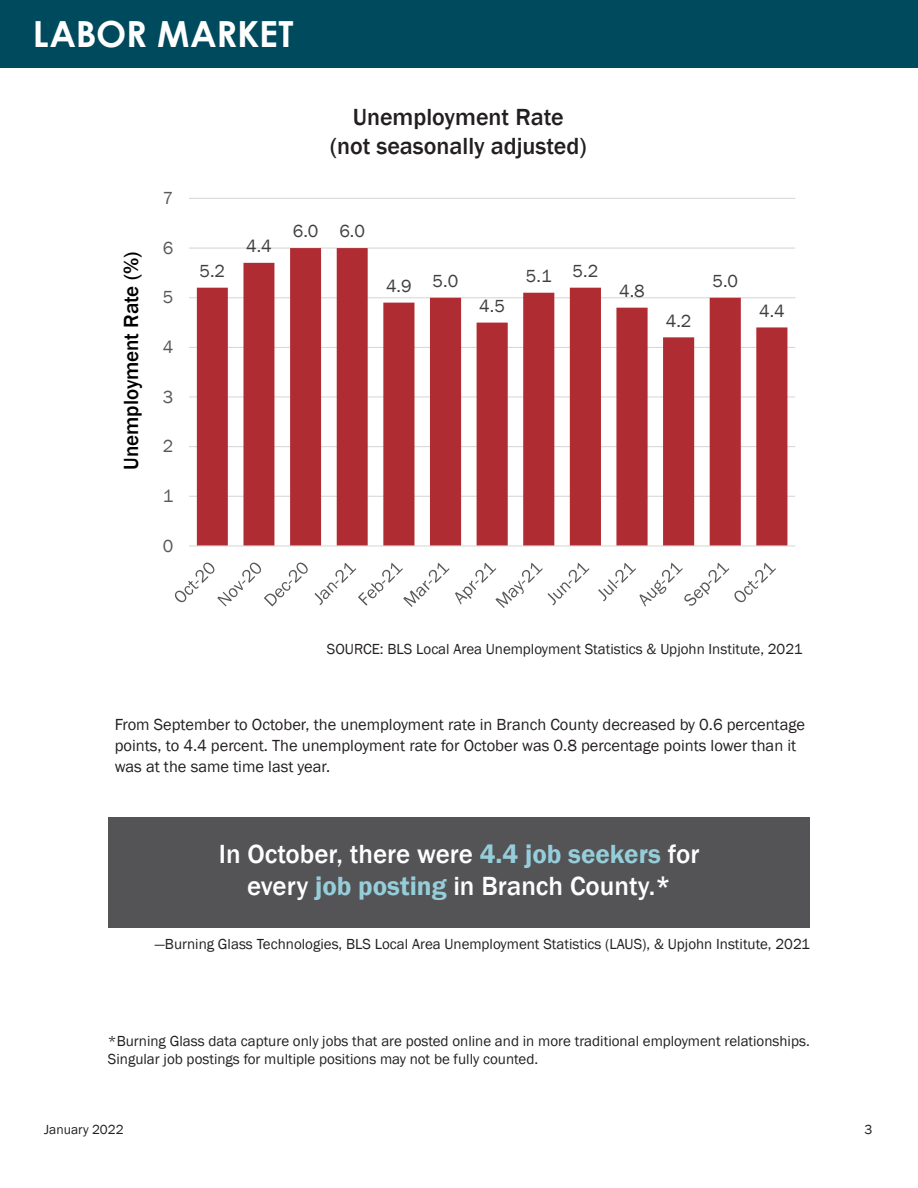
<style>
.page{position:relative;width:918px;height:1188px;background:#fff}
.page>*{position:absolute;margin:0;border:0;box-sizing:border-box;transform-origin:0 0}
.t1{font:700 36px "Century Gothic";letter-spacing:-.005em;color:#fff}
.t2{font:500 27px "Franklin Gothic";color:#fff}
.t3{font:500 24px "Franklin Gothic";color:#231f20}
.t4{font:500 21px "Franklin Gothic";letter-spacing:-.005em;color:#000}
.t5{font:18px "Franklin Gothic";color:#404040}
.t6{font:18px "Franklin Gothic";color:#595959}
.Paragraph_Style_1{font:16.5px/21px "Franklin Gothic";color:#231f20}
.t7{font:15px/18px "Franklin Gothic";color:#231f20}
.t8{font:13.5px "Franklin Gothic";color:#231f20}
.s1{font-weight:600;color:#95ceda}
</style>
<div class="page">
<div style="left:108px;top:817px;width:702px;height:110px;background:#545355"></div>
<div style="left:0;top:0;width:918px;height:68px;background:#004a5e"></div>
<hr style="left:189px;top:496px;width:606px;height:1px;background:#d9d9d9">
<hr style="left:189px;top:446px;width:606px;height:1px;background:#d9d9d9">
<hr style="left:189px;top:396px;width:606px;height:1px;background:#d9d9d9">
<hr style="left:189px;top:347px;width:606px;height:1px;background:#d9d9d9">
<hr style="left:189px;top:297px;width:606px;height:1px;background:#d9d9d9">
<hr style="left:189px;top:248px;width:606px;height:1px;background:#d9d9d9">
<hr style="left:189px;top:198px;width:606px;height:1px;background:#d9d9d9">
<svg style="left:197px;top:248px;width:590px;height:297px;fill:#af2c32"></svg>
<hr style="left:189px;top:545px;width:606px;height:2px;background:#d9d9d9">
<svg style="left:175px;top:562px;width:133px;height:45px"></svg>
<svg style="left:314px;top:563px;width:275px;height:45px"></svg>
<svg style="left:598px;top:563px;width:178px;height:44px"></svg>
<p class="t1" style="left:33px;top:6px;width:262px">LABOR MARKET</p>
<p class="t6" style="left:163px;top:187px;width:12px">7</p>
<p class="t3" style="left:353px;top:102px;width:212px">Unemployment Rate</p>
<p class="t3" style="left:330px;top:131px;width:258px">(not seasonally adjusted)</p>
<p class="t4" style="left:118px;top:470px;width:220px;rotate:-90deg">Unemployment Rate (%)</p>
<p class="t6" style="left:163px;top:236px;width:12px">6</p>
<p class="t6" style="left:163px;top:286px;width:12px">5</p>
<p class="t6" style="left:163px;top:336px;width:12px">4</p>
<p class="t6" style="left:163px;top:385px;width:12px">3</p>
<p class="t6" style="left:163px;top:435px;width:12px">2</p>
<p class="t6" style="left:163px;top:485px;width:12px">1</p>
<p class="t6" style="left:163px;top:534px;width:12px">0</p>
<p class="t5" style="left:199px;top:260px;width:27px">5.2</p>
<p class="t5" style="left:246px;top:235px;width:27px">4.4</p>
<p class="t5" style="left:293px;top:220px;width:74px">6.0 6.0</p>
<p class="t5" style="left:386px;top:272px;width:74px">4.9 5.0</p>
<p class="t5" style="left:479px;top:295px;width:27px">4.5</p>
<p class="t5" style="left:526px;top:262px;width:74px">5.1 5.2</p>
<p class="t5" style="left:619px;top:280px;width:27px">4.8</p>
<p class="t5" style="left:666px;top:310px;width:27px">4.2</p>
<p class="t5" style="left:712px;top:270px;width:27px">5.0</p>
<p class="t5" style="left:759px;top:300px;width:27px">4.4</p>
<p class="t7" style="left:327px;top:640px;width:477px">SOURCE: BLS Local Area Unemployment Statistics &amp; Upjohn Institute, 2021</p>
<p class="Paragraph_Style_1" style="left:115px;top:715px;width:692px">From September to October, the unemployment rate in Branch County decreased by 0.6 percentage points, to 4.4 percent. The unemployment rate for October was 0.8 percentage points lower than it was at the same time last year.</p>
<p class="t2" style="left:219px;top:837px;width:482px">In October, there were <span class="s1">4.4 job seekers</span> for</p>
<p class="t2" style="left:247px;top:869px;width:426px">every <span class="s1">job posting</span> in Branch County.*</p>
<p class="t7" style="left:155px;top:936px;width:657px">—Burning Glass Technologies, BLS Local Area Unemployment Statistics (LAUS), &amp; Upjohn Institute, 2021</p>
<p class="t7" style="left:108px;top:1033px;width:703px">*Burning Glass data capture only jobs that are posted online and in more traditional employment relationships.<br>Singular job postings for multiple positions may not be fully counted.</p>
<p class="t8" style="left:44px;top:1122px;width:81px">January 2022</p>
<p class="t8" style="left:864px;top:1122px;width:9px">3</p>
</div>
